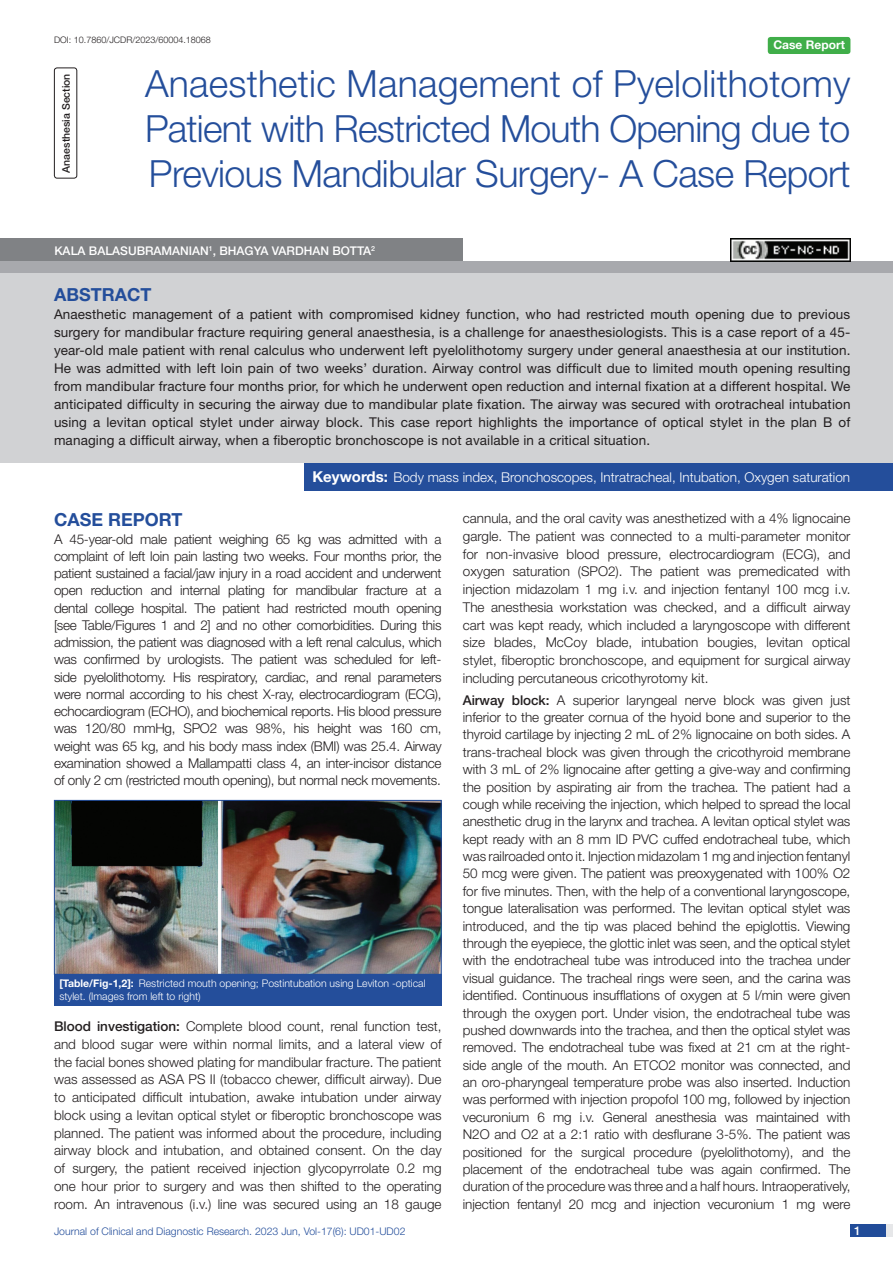
<style>
.page{position:relative;width:893px;height:1263px;background:#fff}
.page>*{position:absolute;margin:0;border:0;box-sizing:border-box;transform-origin:0 0}
.t1{font:300 37.5px/45px "Helvetica Neue";letter-spacing:-.015em;color:#244e9b;text-align:justify}
.Heading{font:700 18px "Helvetica Neue";color:#244e9b}
.Abstract_head{font:700 18px "Helvetica Neue";color:#244e9b}
.Body_text{font:300 13.5px/17.4px "Helvetica Neue";letter-spacing:-.005em;color:#231f20;text-align:justify}
.Abstract_Text{font:13.5px/18px "Helvetica Neue";letter-spacing:.01em;color:#231f20;text-align:justify}
.Key_words{font:300 13.5px "Helvetica Neue";color:#fff}
.Author{font:500 12px "Helvetica Neue";color:#fff}
.t2{font:700 12px "Helvetica Neue";color:#fff}
.TABLE_FIG{font:300 10.5px/12.6px "Helvetica Neue";color:#fff}
.t3{font:300 10.5px "Helvetica Neue";color:#244e9b}
.section{font:500 10.5px "Helvetica Neue";color:#231f20}
.DOI{font:300 9px "Helvetica Neue";color:#231f20}
.s1{font-weight:700;font-size:15px}
.s2{font-weight:700}
.s3{font-weight:500}
</style>
<div class="page">
<div style="left:850px;top:1224px;width:43px;height:13px;background:#e6e7e9"></div>
<div style="left:850px;top:1224px;width:35px;height:13px;background:#214c99"></div>
<div style="left:768px;top:37px;width:82px;height:17px;background:#40ae49;border-radius:3px"></div>
<div style="left:54px;top:68px;width:23px;height:111px;border:1px solid #231f20;border-radius:3px"></div>
<div style="left:0;top:261px;width:893px;height:12px;background:#a8a9ad"></div>
<div style="left:0;top:238px;width:463px;height:23px;background:#808285"></div>
<div style="left:0;top:273px;width:893px;height:190px;background:#d1d2d4"></div>
<div style="left:304px;top:463px;width:588px;height:27px;background:#244e9b"></div>
<img style="left:56px;top:802px;width:384px;height:171px">
<div style="left:54px;top:800px;width:388px;height:175px;border:1px solid #244e9b"></div>
<div style="left:54px;top:974px;width:388px;height:31px;background:#244e9b"></div>
<img style="left:730px;top:239px;width:120px;height:22px">
<p class="DOI" style="left:54px;top:35px;width:158px">DOI: 10.7860/JCDR/2023/60004.18068</p>
<p class="t2" style="left:773px;top:37px;width:73px">Case Report</p>
<p class="section" style="left:60px;top:173px;width:101px;rotate:-90deg">Anaesthesia Section</p>
<p class="t1" style="left:145px;top:60px;width:707px">Anaesthetic Management of Pyelolithotomy Patient with Restricted Mouth Opening due to Previous Mandibular Surgery- A Case Report</p>
<p class="Author" style="left:54px;top:243px;width:322px">Kala Balas ubramanian<sup>1</sup>, BHAGYA VARDHAN BOTTA<sup>2</sup></p>
<p class="Abstract_head" style="left:54px;top:284px;width:99px">ABSTRACT</p>
<p class="Abstract_Text" style="left:54px;top:305px;width:798px">Anaesthetic management of a patient with compromised kidney function, who had restricted mouth opening due to previous surgery for mandibular fracture requiring general anaesthesia, is a challenge for anaesthesiologists. This is a case report of a 45- year-old male patient with renal calculus who underwent left pyelolithotomy surgery under general anaesthesia at our institution.<br>He was admitted with left loin pain of two weeks’ duration. Airway control was difficult due to limited mouth opening resulting from mandibular fracture four months prior, for which he underwent open reduction and internal fixation at a different hospital. We anticipated difficulty in securing the airway due to mandibular plate fixation. The airway was secured with orotracheal intubation using a levitan optical stylet under airway block. This case report highlights the importance of optical stylet in the plan B of managing a difficult airway, when a fiberoptic bronchoscope is not available in a critical situation.</p>
<p class="Key_words" style="left:312px;top:469px;width:539px"><span class="s1">Keywords:</span> Body mass index, Bronchoscopes, Intratracheal, Intubation, Oxygen saturation</p>
<p class="Heading" style="left:54px;top:509px;width:130px">CASE REPORT</p>
<p class="Body_text" style="left:54px;top:530px;width:389px">A 45-year-old male patient weighing 65 kg was admitted with a complaint of left loin pain lasting two weeks. Four months prior, the patient sustained a facial/jaw injury in a road accident and underwent open reduction and internal plating for mandibular fracture at a dental college hospital. The patient had restricted mouth opening [see Table/Figures 1 and 2] and no other comorbidities. During this admission, the patient was diagnosed with a left renal calculus, which was confirmed by urologists. The patient was scheduled for left&shy;side pyelolithotomy. His respiratory, cardiac, and renal parameters were normal according to his chest X-ray, electrocardiogram (ECG), echocardiogram (ECHO), and biochemical reports. His blood pressure was 120/80 mmHg, SPO2 was 98%, his height was 160 cm, weight was 65 kg, and his body mass index (BMI) was 25.4. Airway examination showed a Mallampatti class 4, an inter-incisor distance of only 2 cm (restricted mouth opening), but normal neck movements.</p>
<p class="TABLE_FIG" style="left:59px;top:977px;width:368px"><span class="s2">[Table/Fig-1,2]:</span> Restricted mouth opening; Postintubation using Leviton -optical stylet. (Images from left to right)</p>
<p class="Body_text" style="left:54px;top:1017px;width:389px"><span class="s3">Blood investigation:</span> Complete blood count, renal function test, and blood sugar were within normal limits, and a lateral view of the facial bones showed plating for mandibular fracture. The patient was assessed as ASA PS II (tobacco chewer, difficult airway). Due to anticipated difficult intubation, awake intubation under airway block using a levitan optical stylet or fiberoptic bronchoscope was planned. The patient was informed about the procedure, including airway block and intubation, and obtained consent. On the day of surgery, the patient received injection glycopyrrolate 0.2 mg one hour prior to surgery and was then shifted to the operating room. An intravenous (i.v.) line was secured using an 18 gauge</p>
<p class="Body_text" style="left:463px;top:509px;width:389px">cannula, and the oral cavity was anesthetized with a 4% lignocaine gargle. The patient was connected to a multi-parameter monitor for non-invasive blood pressure, electrocardiogram (ECG), and oxygen saturation (SPO2). The patient was premedicated with injection midazolam 1 mg i.v. and injection fentanyl 100 mcg i.v.<br>The anesthesia workstation was checked, and a difficult airway cart was kept ready, which included a laryngoscope with different size blades, McCoy blade, intubation bougies, levitan optical stylet, fiberoptic bronchoscope, and equipment for surgical airway including percutaneous cricothyrotomy kit.</p>
<p class="Body_text" style="left:463px;top:691px;width:389px"><span class="s3">Airway block:</span> A superior laryngeal nerve block was given just inferior to the greater cornua of the hyoid bone and superior to the thyroid cartilage by injecting 2 mL of 2% lignocaine on both sides. A trans-tracheal block was given through the cricothyroid membrane with 3 mL of 2% lignocaine after getting a give-way and confirming the position by aspirating air from the trachea. The patient had a cough while receiving the injection, which helped to spread the local anesthetic drug in the larynx and trachea. A levitan optical stylet was kept ready with an 8 mm ID PVC cuffed endotracheal tube, which was railroaded onto it. Injection midazolam 1 mg and injection fentanyl 50 mcg were given. The patient was preoxygenated with 100% O2 for five minutes. Then, with the help of a conventional laryngoscope, tongue lateralisation was performed. The levitan optical stylet was introduced, and the tip was placed behind the epiglottis. Viewing through the eyepiece, the glottic inlet was seen, and the optical stylet with the endotracheal tube was introduced into the trachea under visual guidance. The tracheal rings were seen, and the carina was identified. Continuous insufflations of oxygen at 5 l/min were given through the oxygen port. Under vision, the endotracheal tube was pushed downwards into the trachea, and then the optical stylet was removed. The endotracheal tube was fixed at 21 cm at the right&shy;side angle of the mouth. An ETCO2 monitor was connected, and an oro-pharyngeal temperature probe was also inserted. Induction was performed with injection propofol 100 mg, followed by injection vecuronium 6 mg i.v. General anesthesia was maintained with N2O and O2 at a 2:1 ratio with desflurane 3-5%. The patient was positioned for the surgical procedure (pyelolithotomy), and the placement of the endotracheal tube was again confirmed. The duration of the procedure was three and a half hours. Intraoperatively, injection fentanyl 20 mcg and injection vecuronium 1 mg were</p>
<p class="t3" style="left:54px;top:1225px;width:353px">Journal of Clinical and Diagnostic Research. 2023 Jun, Vol-17(6): UD01-UD02</p>
<p class="Author" style="left:854px;top:1223px;width:8px">1</p>
</div>
